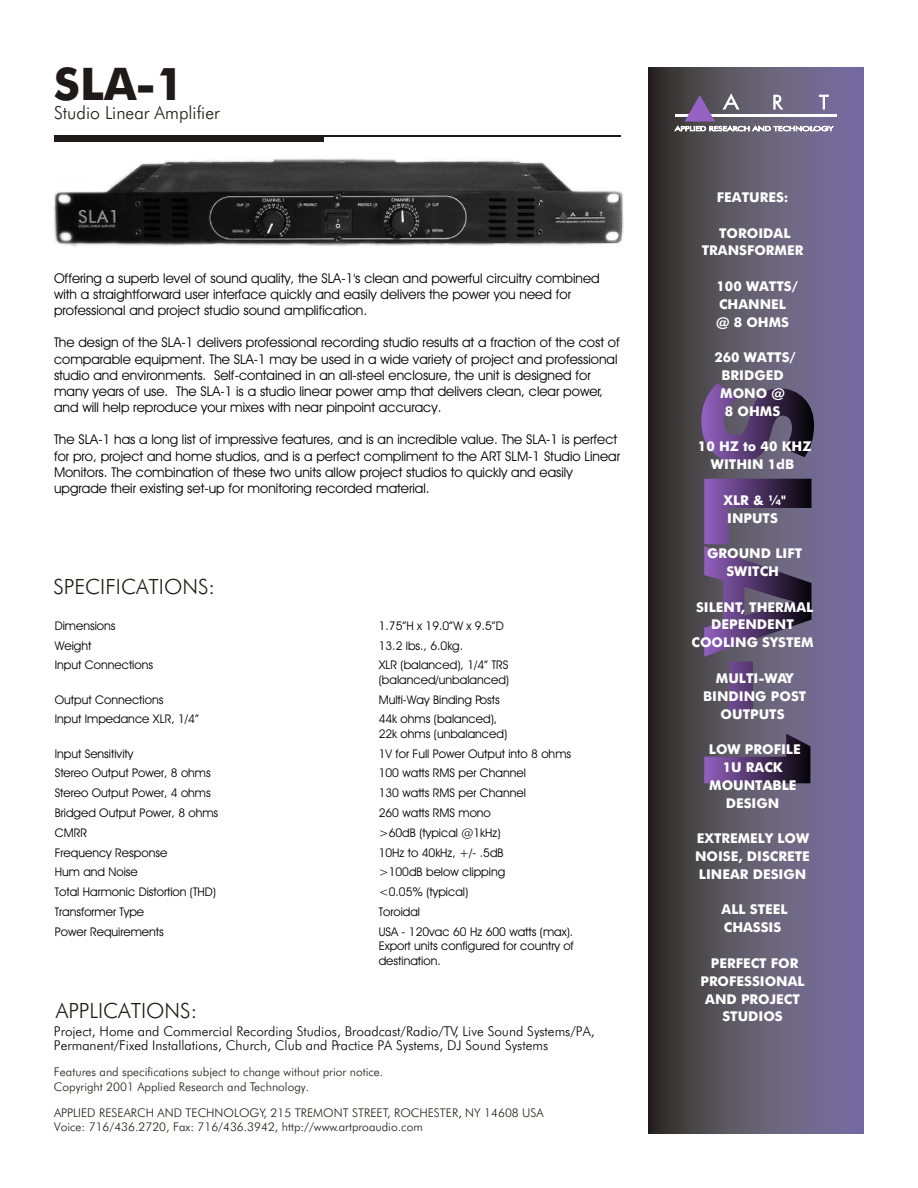
<style>
.page{position:relative;width:918px;height:1188px;background:#fff}
.page>*{position:absolute;margin:0;border:0;box-sizing:border-box;transform-origin:0 0}
.t1{font:700 45px "Futura Md BT";color:#1f1a17}
.t2{font:21px "Futura Lt BT";color:#1f1a17}
.t3{font:18px "Futura Lt BT";color:#1f1a17}
.t4{font:13.5px/16.2px "Avant Garde Bk BT";color:#000}
.t5{font:700 13.5px/17.9px "Futura Md BT";color:#fff;text-align:center}
.t6{font:13.5px/14.5px "Futura Lt BT";color:#000}
.t7{font:12px/14.4px "Avant Garde Bk BT";color:#000}
.t8{font:12px/14.4px "Futura Lt BT";color:#1f1a17}
</style>
<div class="page">
<img style="left:648px;top:68px;width:216px;height:1066px">
<hr style="left:54px;top:135px;width:567px;height:1px;background:#1f1a17">
<div style="left:54px;top:135px;width:270px;height:6px;background:#1f1a17"></div>
<hr style="left:675px;top:114px;width:162px;height:3px;background:#fff">
<svg style="left:675px;top:94px;width:159px;height:38px"></svg>
<img style="left:701px;top:380px;width:113px;height:403px">
<img style="left:53px;top:158px;width:571px;height:88px">
<h1 class="t1" style="left:54px;top:66px;width:132px">SLA-1</h1>
<h3 class="t3" style="left:54px;top:105px;width:167px">Studio Linear Amplifier</h3>
<p class="t5" style="left:717px;top:189px;width:73px">FEATURES:</p>
<p class="t5" style="left:702px;top:225px;width:103px">TOROIDAL<br>TRANSFORMER</p>
<p class="t5" style="left:716px;top:279px;width:83px;text-align:left">100 WATTS/<br>CHANNEL @ 8 OHMS</p>
<p class="t5" style="left:714px;top:350px;width:83px">260 WATTS/<br>BRIDGED<br>MONO @<br>8 OHMS</p>
<p class="t5" style="left:698px;top:439px;width:115px">10 HZ to 40 KHZ<br>WITHIN 1dB</p>
<p class="t5" style="left:724px;top:492px;width:64px;text-align:left">XLR &amp; ¼"<br>INPUTS</p>
<p class="t5" style="left:707px;top:546px;width:97px">GROUND LIFT<br>SWITCH</p>
<p class="t5" style="left:692px;top:599px;width:124px">SILENT, THERMAL<br>DEPENDENT<br>COOLING SYSTEM</p>
<p class="t5" style="left:703px;top:670px;width:105px">MULTI-WAY<br>BINDING POST<br>OUTPUTS</p>
<p class="t5" style="left:709px;top:742px;width:93px">LOW PROFILE<br>1U RACK<br>MOUNTABLE<br>DESIGN</p>
<p class="t5" style="left:695px;top:831px;width:116px;text-align:justify">EXTREMELY LOW NOISE, DISCRETE LINEAR DESIGN</p>
<p class="t5" style="left:722px;top:902px;width:68px;text-align:left">ALL STEEL<br>CHASSIS</p>
<p class="t5" style="left:700px;top:956px;width:106px">PERFECT FOR<br>PROFESSIONAL<br>AND PROJECT</p>
<p class="t4" style="left:54px;top:271px;width:547px">Offering a superb level of sound quality, the SLA-1's clean and powerful circuitry combined with a straightforward user interface quickly and easily delivers the power you need for professional and project studio sound amplification.</p>
<p class="t4" style="left:54px;top:336px;width:567px">The design of the SLA-1 delivers professional recording studio results at a fraction of the cost of comparable equipment. The SLA-1 may be used in a wide variety of project and professional studio and environments. Self-contained in an all-steel enclosure, the unit is designed for many years of use. The SLA-1 is a studio linear power amp that delivers clean, clear power, and will help reproduce your mixes with near pinpoint accuracy.</p>
<p class="t4" style="left:54px;top:433px;width:568px">The SLA-1 has a long list of impressive features, and is an incredible value. The SLA-1 is perfect for pro, project and home studios, and is a perfect compliment to the ART SLM-1 Studio Linear Monitors. The combination of these two units allow project studios to quickly and easily upgrade their existing set-up for monitoring recorded material.</p>
<h2 class="t2" style="left:54px;top:578px;width:163px">SPECIFICATIONS:</h2>
<p class="t7" style="left:55px;top:620px;width:62px">Dimensions</p>
<p class="t7" style="left:379px;top:620px;width:127px">1.75”H x 19.0”W x 9.5”D</p>
<p class="t7" style="left:55px;top:639px;width:38px">Weight</p>
<p class="t7" style="left:379px;top:639px;width:86px">13.2 lbs., 6.0kg.</p>
<p class="t7" style="left:55px;top:659px;width:100px">Input Connections</p>
<p class="t7" style="left:379px;top:659px;width:132px">XLR (balanced), 1/4” TRS (balanced/unbalanced)</p>
<p class="t7" style="left:55px;top:693px;width:110px">Output Connections</p>
<p class="t7" style="left:379px;top:693px;width:122px">Multi-Way Binding Posts</p>
<p class="t7" style="left:55px;top:713px;width:146px">Input Impedance XLR, 1/4”</p>
<p class="t7" style="left:379px;top:713px;width:130px">44k ohms (balanced),<br>22k ohms (unbalanced)</p>
<p class="t7" style="left:55px;top:747px;width:80px">Input Sensitivity</p>
<p class="t7" style="left:379px;top:747px;width:194px">1V for Full Power Output into 8 ohms</p>
<p class="t7" style="left:55px;top:767px;width:158px">Stereo Output Power, 8 ohms</p>
<p class="t7" style="left:379px;top:767px;width:149px">100 watts RMS per Channel</p>
<p class="t7" style="left:55px;top:787px;width:158px">Stereo Output Power, 4 ohms</p>
<p class="t7" style="left:379px;top:787px;width:149px">130 watts RMS per Channel</p>
<p class="t7" style="left:55px;top:807px;width:165px">Bridged Output Power, 8 ohms</p>
<p class="t7" style="left:379px;top:807px;width:114px">260 watts RMS mono</p>
<p class="t7" style="left:55px;top:826px;width:34px">CMRR</p>
<p class="t7" style="left:379px;top:826px;width:123px">&gt;60dB (typical @1kHz)</p>
<p class="t7" style="left:55px;top:846px;width:114px">Frequency Response</p>
<p class="t7" style="left:379px;top:846px;width:126px">10Hz to 40kHz, +/- .5dB</p>
<p class="t7" style="left:55px;top:866px;width:85px">Hum and Noise</p>
<p class="t7" style="left:379px;top:866px;width:128px">&gt;100dB below clipping</p>
<p class="t7" style="left:55px;top:886px;width:163px">Total Harmonic Distortion (THD)</p>
<p class="t7" style="left:379px;top:886px;width:91px">&lt;0.05% (typical)</p>
<p class="t7" style="left:55px;top:906px;width:91px">Transformer Type</p>
<p class="t7" style="left:379px;top:906px;width:43px">Toroidal</p>
<p class="t7" style="left:55px;top:925px;width:111px">Power Requirements</p>
<p class="t7" style="left:379px;top:925px;width:197px;text-align:justify">USA - 120vac 60 Hz 600 watts (max).<br>Export units configured for country of destination.</p>
<h2 class="t2" style="left:56px;top:1002px;width:143px">APPLICATIONS:</h2>
<p class="t5" style="left:722px;top:1009px;width:62px">STUDIOS</p>
<p class="t6" style="left:54px;top:1025px;width:542px">Project, Home and Commercial Recording Studios, Broadcast/Radio/TV, Live Sound Systems/PA,<br>Permanent/Fixed Installations, Church, Club and Practice PA Systems, DJ Sound Systems</p>
<p class="t8" style="left:54px;top:1066px;width:331px">Features and specifications subject to change without prior notice.<br>Copyright 2001 Applied Research and Technology.</p>
<p class="t8" style="left:54px;top:1107px;width:491px">APPLIED RESEARCH AND TECHNOLOGY, 215 TREMONT STREET, ROCHESTER, NY 14608 USA<br>Voice: 716/436.2720, Fax: 716/436.3942, http://www.artproaudio.com</p>
</div>
